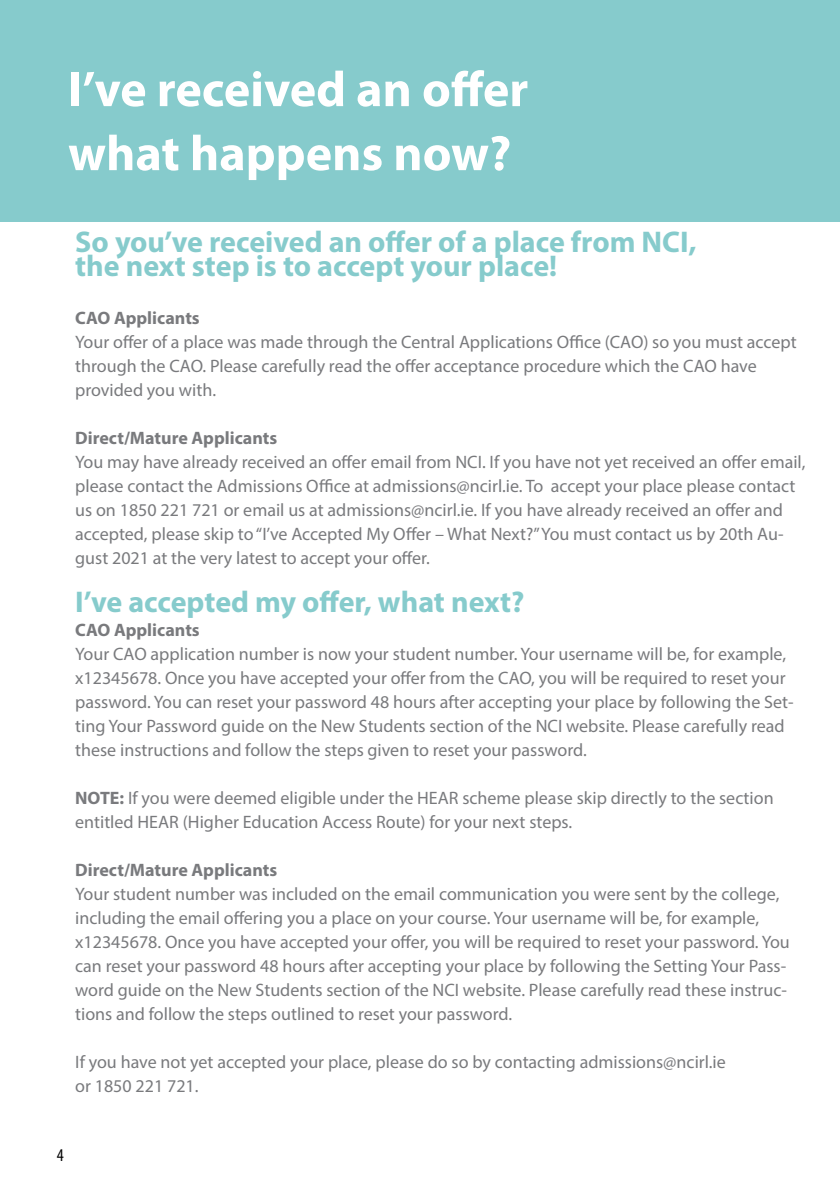
<style>
.page{position:relative;width:840px;height:1191px;background:#fff}
.page>*{position:absolute;margin:0;border:0;box-sizing:border-box;transform-origin:0 0}
.t1{font:700 50px/64px "Myriad Pro";color:#fff}
.t2{font:700 30px/24px "Myriad Pro";color:#86cbcc}
.t3{font:18px/24px "Myriad Pro";color:#797a7d}
.t4{font:700 18px "Myriad Pro";color:#797a7d}
.t5{font:condensed 18px "Myriad Pro";color:#000}
.s1{font-weight:700}
</style>
<div class="page">
<div style="left:0;top:0;width:839px;height:221px;background:#86cbcc"></div>
<h1 class="t1" style="left:68px;top:56px;width:461px">I’ve received an offer what happens now?</h1>
<h2 class="t2" style="left:75px;top:229px;width:622px">So you’ve received an offer of a place from NCI, the next step is to accept your place!</h2>
<p class="t4" style="left:75px;top:306px;width:126px">CAO Applicants</p>
<p class="t3" style="left:75px;top:330px;width:722px">Your offer of a place was made through the Central Applications Office (CAO) so you must accept through the CAO. Please carefully read the offer acceptance procedure which the CAO have provided you with.</p>
<p class="t4" style="left:75px;top:426px;width:203px">Direct/Mature Applicants</p>
<p class="t3" style="left:75px;top:450px;width:731px">You may have already received an offer email from NCI. If you have not yet received an offer email, please contact the Admissions Office at admissions@ncirl.ie. To accept your place please contact us on 1850 221 721 or email us at admissions@ncirl.ie. If you have already received an offer and accepted, please skip to “I’ve Accepted My Offer – What Next?” You must contact us by 20th Au&shy;gust 2021 at the very latest to accept your offer.</p>
<h2 class="t2" style="left:75px;top:589px;width:450px">I’ve accepted my offer, what next?</h2>
<p class="t4" style="left:75px;top:618px;width:126px">CAO Applicants</p>
<p class="t3" style="left:75px;top:642px;width:719px">Your CAO application number is now your student number. Your username will be, for example, x12345678. Once you have accepted your offer from the CAO, you will be required to reset your password. You can reset your password 48 hours after accepting your place by following the Set&shy;ting Your Password guide on the New Students section of the NCI website. Please carefully read these instructions and follow the steps given to reset your password.</p>
<p class="t3" style="left:75px;top:786px;width:699px"><span class="s1">NOTE:</span> If you were deemed eligible under the HEAR scheme please skip directly to the section entitled HEAR (Higher Education Access Route) for your next steps.</p>
<p class="t4" style="left:75px;top:858px;width:203px">Direct/Mature Applicants</p>
<p class="t3" style="left:75px;top:882px;width:715px">Your student number was included on the email communication you were sent by the college, including the email offering you a place on your course. Your username will be, for example, x12345678. Once you have accepted your offer, you will be required to reset your password. You can reset your password 48 hours after accepting your place by following the Setting Your Pass&shy;word guide on the New Students section of the NCI website. Please carefully read these instruc&shy;tions and follow the steps outlined to reset your password.</p>
<p class="t3" style="left:75px;top:1050px;width:651px">If you have not yet accepted your place, please do so by contacting admissions@ncirl.ie or 1850 221 721.</p>
<p class="t5" style="left:57px;top:1143px;width:8px">4</p>
</div>
